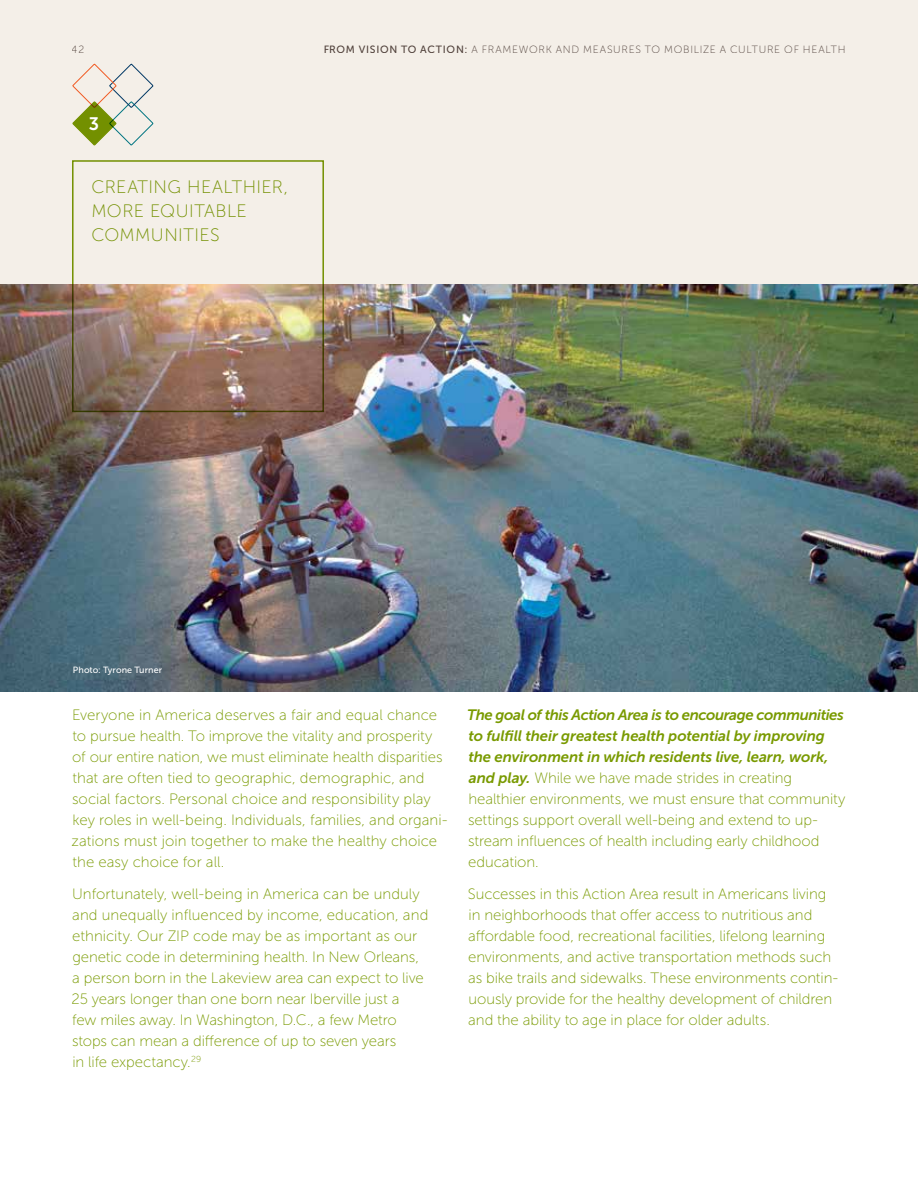
<style>
.page{position:relative;width:918px;height:1188px;background:#fff}
.page>*{position:absolute;margin:0;border:0;box-sizing:border-box;transform-origin:0 0}
.t1{font:18px/24px "Museo Sans 100";letter-spacing:.02em;color:#799a00}
.t2{font:18px "Museo Sans 700";color:#fff}
.t3{font:15px/21px "Museo Sans 100";letter-spacing:-.005em;color:#799a00}
.t4{font:italic 15px/21px "Museo Sans 700";letter-spacing:-.015em;color:#799a00}
.t5{font:10.5px "Museo Sans 100";letter-spacing:.07em;color:#554742}
.t6{font:9px "Museo Sans 500";letter-spacing:.01em;color:#fff}
.s1{font-family:"Museo Sans 500"}
.s2{font-family:"Museo Sans 700";font-style:italic}
</style>
<div class="page">
<div style="left:0;top:0;width:918px;height:284px;background:#f4efe8"></div>
<img style="left:0;top:284px;width:918px;height:407px">
<div style="left:72px;top:160px;width:252px;height:252px;border:2px solid #799a00"></div>
<svg style="left:72px;top:63px;width:82px;height:83px"></svg>
<p class="t5" style="left:72px;top:44px;width:14px">42</p>
<p class="t5" style="left:323px;top:44px;width:524px"><span class="s1">FROM VISION TO ACTION:</span> A FRAMEWORK AND MEASURES TO MOBILIZE A CULTURE OF HEALTH</p>
<p class="t2" style="left:89px;top:114px;width:12px">3</p>
<p class="t1" style="left:91px;top:175px;width:198px">CREATING HEALTHIER,<br>MORE EQUITABLE<br>COMMUNITIES</p>
<p class="t6" style="left:73px;top:665px;width:91px">Photo: Tyrone Turner</p>
<p class="t3" style="left:72px;top:705px;width:377px">Everyone in America deserves a fair and equal chance to pursue health. To improve the vitality and prosperity of our entire nation, we must eliminate health disparities that are often tied to geographic, demographic, and social factors. Personal choice and responsibility play key roles in well-being. Individuals, families, and organi&shy;zations must join together to make the healthy choice the easy choice for all.</p>
<p class="t3" style="left:72px;top:883px;width:358px">Unfortunately, well-being in America can be unduly and unequally influenced by income, education, and ethnicity. Our ZIP code may be as important as our genetic code in determining health. In New Orleans, a person born in the Lakeview area can expect to live 25 years longer than one born near Iberville just a<br>few miles away. In Washington, D.C., a few Metro stops can mean a difference of up to seven years<br>in life expectancy.<sup>29</sup></p>
<p class="t4" style="left:467px;top:705px;width:378px">The goal of this Action Area is to encourage communities to fulfill their greatest health potential by improving the environment in which residents live, learn, work,</p>
<p class="t3" style="left:468px;top:768px;width:379px"><span class="s2">and play.</span> While we have made strides in creating healthier environments, we must ensure that community settings support overall well-being and extend to up&shy;stream influences of health including early childhood education.</p>
<p class="t3" style="left:468px;top:883px;width:372px">Successes in this Action Area result in Americans living in neighborhoods that offer access to nutritious and affordable food, recreational facilities, lifelong learning environments, and active transportation methods such as bike trails and sidewalks. These environments contin&shy;uously provide for the healthy development of children and the ability to age in place for older adults.</p>
</div>
